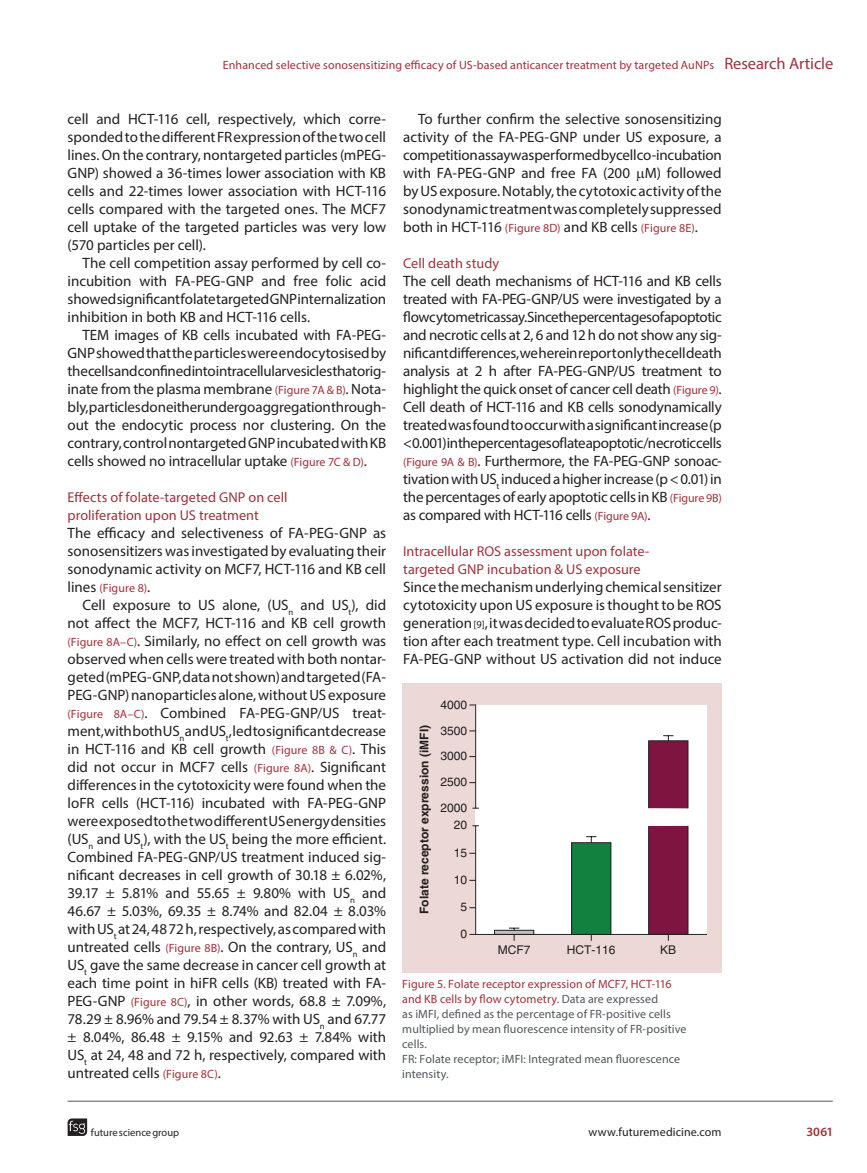
<style>
.page{position:relative;width:867px;height:1173px;background:#fff}
.page>*{position:absolute;margin:0;border:0;box-sizing:border-box;transform-origin:0 0}
.t1{font:15px/18px "Myriad Pro";letter-spacing:-.005em;color:#231f20;text-align:justify}
.t2{font:14.25px/18px "Myriad Pro";color:#9f313a}
.t3{font:600 12.75px "Myriad Pro";color:#9f313a}
.t4{font:12px/15px "Myriad Pro";letter-spacing:.005em;color:#52555a}
.t5{font:12px "Myriad Pro";letter-spacing:.01em;color:#9f313a}
.t6{font:12px "Helvetica LT Std";color:#231f20}
.t7{font:700 12px "Helvetica LT Std";color:#231f20}
.t8{font:12px "Myriad Pro";letter-spacing:.01em;color:#231f20}
.t9{font:10.5px "Myriad Pro";color:#231f20}
.s1{font-size:16.5px}
.s2{font-size:12px;color:#9f313a}
.s3{font-size:15px;color:#231f20}
.s4{font-size:10.5px}
.s5{color:#9f313a}
</style>
<div class="page">
<div style="left:402px;top:683px;width:319px;height:289px;background:#ecd8d6"></div>
<div style="left:475px;top:704px;width:231px;height:230px;background:#fff"></div>
<svg style="left:663px;top:735px;width:10px;height:5px"></svg>
<svg style="left:469px;top:704px;width:142px;height:236px"></svg>
<svg style="left:475px;top:740px;width:232px;height:195px"></svg>
<svg style="left:68px;top:1118px;width:19px;height:18px"></svg>
<hr style="left:68px;top:1100px;width:764px;height:1px;background:#52555a">
<p class="t5" style="left:223px;top:58px;width:612px">Enhanced selective sonosensitizing efficacy of US-based anticancer treatment by targeted AuNPs <span class="s1">Research Article</span></p>
<p class="t1" style="left:68px;top:109px;width:320px">cell and HCT-116 cell, respectively, which corre&shy;sponded to the different FR expression of the two cell lines. On the contrary, nontargeted particles (mPEG-GNP) showed a 36-times lower association with KB cells and 22-times lower association with HCT-116 cells compared with the targeted ones. The MCF7 cell uptake of the targeted particles was very low (570 particles per cell).</p>
<p class="t1" style="left:68px;top:253px;width:320px;text-indent:15px">The cell competition assay performed by cell co&shy;incubition with FA-PEG-GNP and free folic acid showed significant folate targeted GNP internalization inhibition in both KB and HCT-116 cells.</p>
<p class="t1" style="left:68px;top:325px;width:320px;text-indent:15px">TEM images of KB cells incubated with FA-PEG-GNP showed that the particles were endocytosised by the cells and confined into intracellular vesicles that orig&shy;inate from the plasma membrane <span class="s2">(Figure 7A &amp; B)</span>. Nota&shy;bly, particles do neither undergo aggregation through&shy;out the endocytic process nor clustering. On the contrary, control nontargeted GNP incubated with KB cells showed no intracellular uptake <span class="s2">(Figure 7C &amp; D)</span>.</p>
<p class="t2" style="left:68px;top:488px;width:221px">Effects of folate-targeted GNP on cell proliferation upon US treatment</p>
<p class="t1" style="left:68px;top:523px;width:320px">The efficacy and selectiveness of FA-PEG-GNP as sonosensitizers was investigated by evaluating their sonodynamic activity on MCF7, HCT-116 and KB cell</p>
<p class="t5" style="left:68px;top:580px;width:84px"><span class="s3">lines</span> (Figure 8)<span class="s3">.</span></p>
<p class="t1" style="left:68px;top:595px;width:320px;text-indent:15px">Cell exposure to US alone, (US<sub>n</sub> and US<sub>t</sub>), did not affect the MCF7, HCT-116 and KB cell growth <span class="s2">(Figure 8A–C)</span>. Similarly, no effect on cell growth was observed when cells were treated with both nontar&shy;geted (mPEG-GNP, data not shown) and targeted (FA-PEG-GNP) nanoparticles alone, without US exposure <span class="s2">(Figure 8A–C)</span>. Combined FA-PEG-GNP/US treat&shy;ment, with both US<sub>n</sub> and US<sub>t</sub>, led to significant decrease in HCT-116 and KB cell growth <span class="s2">(Figure 8B &amp; C)</span>. This did not occur in MCF7 cells <span class="s2">(Figure 8A)</span>. Significant differences in the cytotoxicity were found when the loFR cells (HCT-116) incubated with FA-PEG-GNP were exposed to the two different US energy densities (US<sub>n</sub> and US<sub>t</sub>), with the US<sub>t</sub> being the more efficient.<br>Combined FA-PEG-GNP/US treatment induced sig&shy;nificant decreases in cell growth of 30.18 ± 6.02%, 39.17 ± 5.81% and 55.65 ± 9.80% with US<sub>n</sub> and 46.67 ± 5.03%, 69.35 ± 8.74% and 82.04 ± 8.03% with US<sub>t</sub> at 24, 48 72 h, respectively, as compared with untreated cells <span class="s2">(Figure 8B)</span>. On the contrary, US<sub>n</sub> and US<sub>t</sub> gave the same decrease in cancer cell growth at each time point in hiFR cells (KB) treated with FA-PEG-GNP <span class="s2">(Figure 8C)</span>, in other words, 68.8 ± 7.09%, 78.29 ± 8.96% and 79.54 ± 8.37% with US<sub>n</sub> and 67.77 ± 8.04%, 86.48 ± 9.15% and 92.63 ± 7.84% with US<sub>t</sub> at 24, 48 and 72 h, respectively, compared with untreated cells <span class="s2">(Figure 8C)</span>.</p>
<p class="t1" style="left:403px;top:109px;width:320px;text-indent:15px">To further confirm the selective sonosensitizing activity of the FA-PEG-GNP under US exposure, a competition assay was performed by cell co-incubation with FA-PEG-GNP and free FA (200 M) followed by US exposure. Notably, the cytotoxic activity of the sonodynamic treatment was completely suppressed both in HCT-116 <span class="s2">(Figure 8D)</span> and KB cells <span class="s2">(Figure 8E)</span>.</p>
<p class="t2" style="left:403px;top:254px;width:98px">Cell death study</p>
<p class="t1" style="left:403px;top:271px;width:320px">The cell death mechanisms of HCT-116 and KB cells treated with FA-PEG-GNP/US were investigated by a flow cytometric assay. Since the percentages of apoptotic and necrotic cells at 2, 6 and 12 h do not show any sig&shy;nificant differences, we herein report only the cell death analysis at 2 h after FA-PEG-GNP/US treatment to highlight the quick onset of cancer cell death <span class="s2">(Figure 9)</span>.<br>Cell death of HCT-116 and KB cells sonodynamically treated was found to occur with a significant increase (p &lt; 0.001) in the percentages of late apoptotic/necrotic cells <span class="s2">(Figure 9A &amp; B)</span>. Furthermore, the FA-PEG-GNP sonoac&shy;tivation with US<sub>t</sub> induced a higher increase (p &lt; 0.01) in the percentages of early apoptotic cells in KB <span class="s2">(Figure 9B) </span>as compared with HCT-116 cells <span class="s2">(Figure 9A)</span>.</p>
<p class="t2" style="left:403px;top:542px;width:248px">Intracellular ROS assessment upon folate&shy;targeted GNP incubation &amp; US exposure</p>
<p class="t1" style="left:403px;top:577px;width:320px">Since the mechanism underlying chemical sensitizer cytotoxicity upon US exposure is thought to be ROS generation <span class="s4">[9]</span>, it was decided to evaluate ROS produc&shy;tion after each treatment type. Cell incubation with FA-PEG-GNP without US activation did not induce</p>
<p class="t7" style="left:417px;top:914px;width:190px;rotate:-90deg">Folate receptor expression (iMFI)</p>
<p class="t6" style="left:440px;top:697px;width:28px">4000</p>
<p class="t6" style="left:440px;top:723px;width:28px">3500</p>
<p class="t6" style="left:440px;top:749px;width:28px">3000</p>
<p class="t6" style="left:440px;top:775px;width:28px">2500</p>
<p class="t6" style="left:440px;top:800px;width:28px">2000</p>
<p class="t6" style="left:454px;top:818px;width:15px">20</p>
<p class="t6" style="left:454px;top:845px;width:15px">15</p>
<p class="t6" style="left:454px;top:872px;width:15px">10</p>
<p class="t6" style="left:460px;top:900px;width:8px">5</p>
<p class="t6" style="left:460px;top:927px;width:8px">0</p>
<p class="t6" style="left:497px;top:943px;width:34px">MCF7</p>
<p class="t6" style="left:567px;top:942px;width:50px">HCT-116</p>
<p class="t6" style="left:660px;top:942px;width:18px">KB</p>
<p class="t4" style="left:402px;top:976px;width:286px"><span class="s5">Figure 5. Folate receptor expression of MCF7, HCT-116 and KB cells by flow cytometry.</span> Data are expressed<br>as iMFI, defined as the percentage of FR-positive cells multiplied by mean fluorescence intensity of FR-positive cells.<br>FR: Folate receptor; iMFI: Integrated mean fluorescence intensity.</p>
<p class="t9" style="left:91px;top:1126px;width:90px">future science group</p>
<p class="t8" style="left:588px;top:1124px;width:134px">www.futuremedicine.com</p>
<p class="t3" style="left:806px;top:1123px;width:29px">3061</p>
</div>
